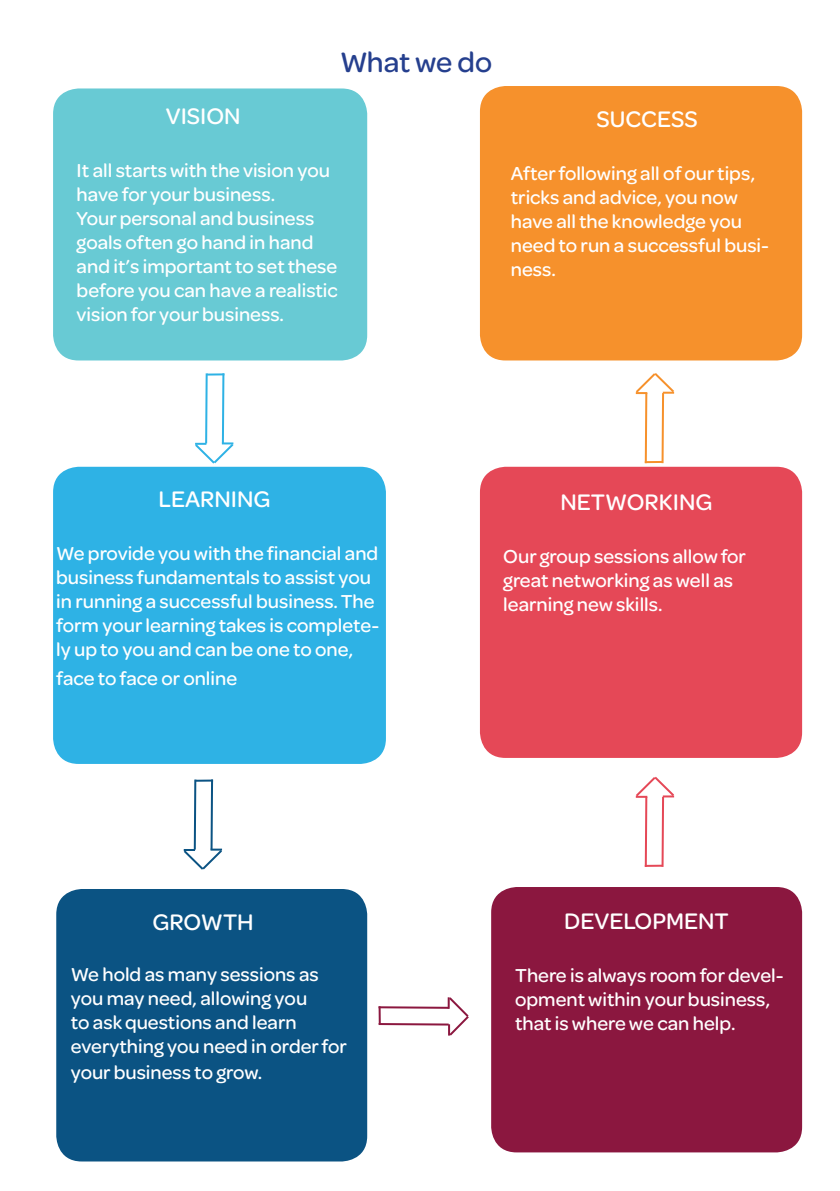
<style>
.page{position:relative;width:840px;height:1191px;background:#fff}
.page>*{position:absolute;margin:0;border:0;box-sizing:border-box;transform-origin:0 0}
.t1{font:500 30px "Omnes";color:#253f8e}
.t2{font:500 24px "Omnes";color:#fff}
.t3{font:500 20px/24px "Omnes";color:#fff}
</style>
<div class="page">
<div style="left:53px;top:88px;width:314px;height:272px;background:#68cad4;border-radius:26px"></div>
<hr style="left:222px;top:373px;width:2px;height:70px;background:#2eb2e5">
<hr style="left:205px;top:373px;width:2px;height:70px;background:#2eb2e5">
<svg style="left:207px;top:373px;width:17px;height:2px"></svg>
<svg style="left:195px;top:442px;width:39px;height:22px"></svg>
<hr style="left:210px;top:779px;width:3px;height:70px;background:#0b5383">
<hr style="left:194px;top:779px;width:2px;height:70px;background:#0b5383">
<svg style="left:195px;top:779px;width:18px;height:2px"></svg>
<svg style="left:183px;top:848px;width:40px;height:22px"></svg>
<hr style="left:378px;top:1006px;width:70px;height:2px;background:#8b173f">
<hr style="left:378px;top:1023px;width:70px;height:2px;background:#8b173f">
<svg style="left:378px;top:1006px;width:2px;height:17px"></svg>
<svg style="left:446px;top:997px;width:23px;height:39px"></svg>
<hr style="left:644px;top:797px;width:3px;height:70px;background:#e54857">
<hr style="left:661px;top:797px;width:2px;height:70px;background:#e54857">
<hr style="left:644px;top:864px;width:17px;height:3px;background:#e54857">
<svg style="left:635px;top:776px;width:40px;height:22px"></svg>
<hr style="left:644px;top:393px;width:3px;height:70px;background:#f6912c">
<hr style="left:661px;top:393px;width:2px;height:70px;background:#f6912c">
<svg style="left:644px;top:461px;width:17px;height:2px"></svg>
<svg style="left:635px;top:373px;width:40px;height:22px"></svg>
<div style="left:53px;top:467px;width:333px;height:297px;background:#2eb2e5;border-radius:26px"></div>
<div style="left:56px;top:889px;width:311px;height:272px;background:#0b5383;border-radius:26px"></div>
<div style="left:491px;top:887px;width:310px;height:265px;background:#8b173f;border-radius:26px"></div>
<div style="left:479px;top:467px;width:322px;height:291px;background:#e54857;border-radius:26px"></div>
<div style="left:479px;top:86px;width:322px;height:274px;background:#f6912c;border-radius:26px"></div>
<p class="t1" style="left:340px;top:42px;width:154px">What we do</p>
<p class="t2" style="left:166px;top:100px;width:76px">VISION</p>
<p class="t3" style="left:77px;top:157px;width:255px">It all starts with the vision you have for your business.</p>
<p class="t3" style="left:77px;top:205px;width:262px">Your personal and business goals often go hand in hand and it’s important to set these before you can have a realistic vision for your business.</p>
<p class="t2" style="left:596px;top:103px;width:103px">SUCCESS</p>
<p class="t3" style="left:510px;top:160px;width:260px">After following all of our tips, tricks and advice, you now have all the knowledge you need to run a successful busi&shy;ness.</p>
<p class="t2" style="left:158px;top:483px;width:114px">LEARNING</p>
<p class="t3" style="left:56px;top:540px;width:324px">We provide you with the financial and business fundamentals to assist you in running a successful business. The form your learning takes is complete&shy;ly up to you and can be one to one,</p>
<p class="t3" style="left:56px;top:665px;width:182px">face to face or online</p>
<p class="t2" style="left:560px;top:485px;width:153px">NETWORKING</p>
<p class="t3" style="left:503px;top:543px;width:244px">Our group sessions allow for great networking as well as learning new skills.</p>
<p class="t2" style="left:152px;top:906px;width:103px">GROWTH</p>
<p class="t3" style="left:71px;top:960px;width:277px">We hold as many sessions as you may need, allowing you<br>to ask questions and learn everything you need in order for</p>
<p class="t3" style="left:71px;top:1059px;width:193px">your business to grow.</p>
<p class="t2" style="left:564px;top:905px;width:166px">DEVELOPMENT</p>
<p class="t3" style="left:515px;top:962px;width:270px">There is always room for devel&shy;opment within your business, that is where we can help.</p>
</div>
